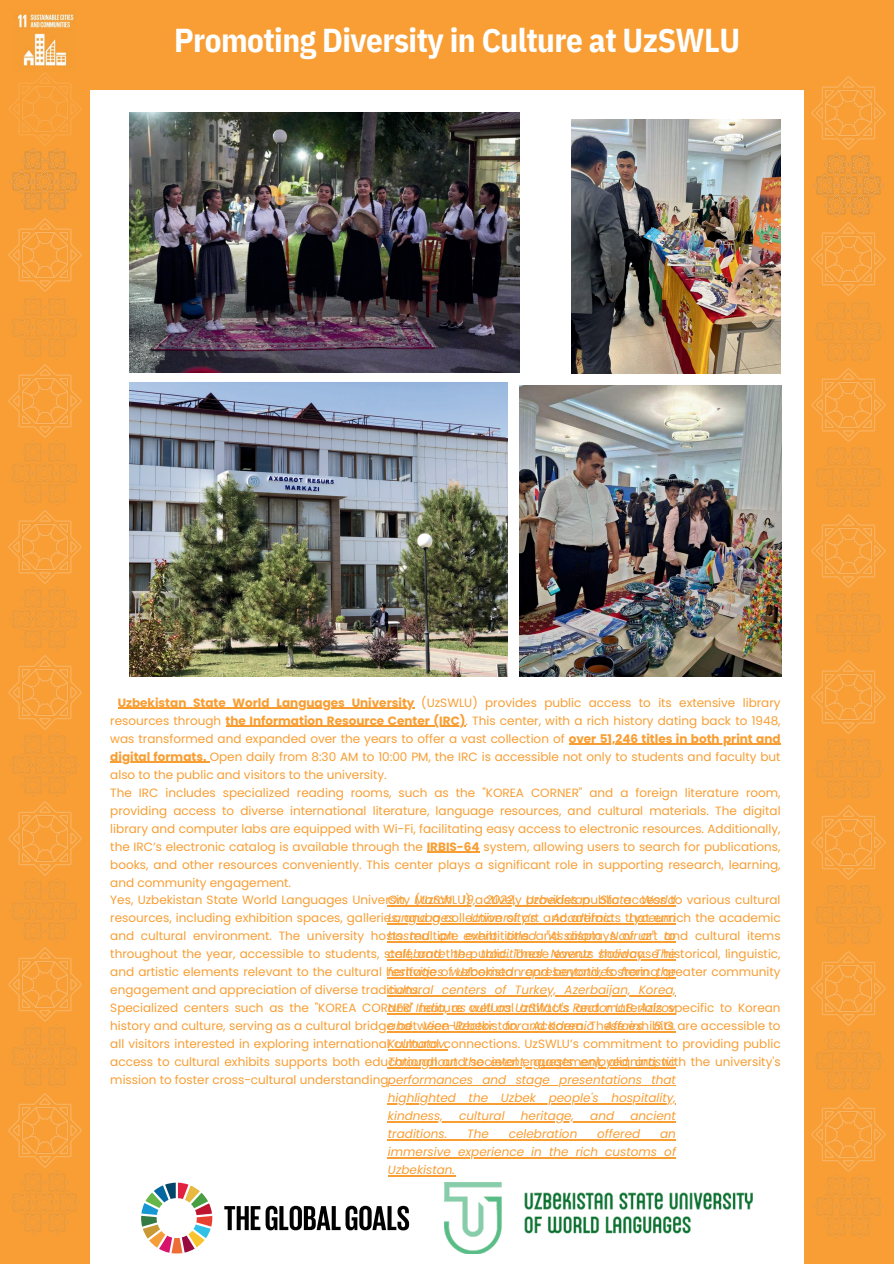
<style>
.page{position:relative;width:894px;height:1264px;background:#fff}
.page>*{position:absolute;margin:0;border:0;box-sizing:border-box;transform-origin:0 0}
.t1{font:700 33px "IBM Plex Sans Cond";letter-spacing:-.015em;color:#fff}
.t2{font:12px/18px "Poppins";color:#f89e33}
.t3{font:italic 12px/18px "Poppins";color:#f89e33}
.s1{font-weight:700}
</style>
<div class="page">
<svg style="left:141px;top:1182px;width:71px;height:71px"></svg>
<svg style="left:224px;top:1205px;width:185px;height:25px"></svg>
<img style="left:444px;top:1182px;width:308px;height:71px">
<div style="left:0;top:0;width:89px;height:1263px;background:#f89e35"></div>
<img style="left:8px;top:72px;width:74px;height:74px">
<img style="left:10px;top:170px;width:70px;height:23px">
<img style="left:21px;top:149px;width:48px;height:23px">
<img style="left:21px;top:189px;width:48px;height:24px">
<img style="left:8px;top:218px;width:74px;height:74px">
<img style="left:10px;top:316px;width:69px;height:23px">
<img style="left:21px;top:297px;width:48px;height:22px">
<img style="left:21px;top:335px;width:48px;height:23px">
<img style="left:8px;top:364px;width:74px;height:74px">
<img style="left:10px;top:462px;width:69px;height:23px">
<img style="left:21px;top:442px;width:48px;height:22px">
<img style="left:21px;top:481px;width:48px;height:23px">
<img style="left:8px;top:510px;width:74px;height:74px">
<img style="left:11px;top:608px;width:67px;height:22px">
<img style="left:21px;top:588px;width:48px;height:22px">
<img style="left:21px;top:627px;width:48px;height:22px">
<img style="left:8px;top:655px;width:74px;height:75px">
<img style="left:11px;top:754px;width:67px;height:22px">
<img style="left:21px;top:734px;width:48px;height:22px">
<img style="left:21px;top:773px;width:48px;height:22px">
<img style="left:8px;top:801px;width:74px;height:75px">
<img style="left:11px;top:900px;width:67px;height:22px">
<img style="left:21px;top:880px;width:48px;height:22px">
<img style="left:21px;top:919px;width:48px;height:22px">
<img style="left:8px;top:947px;width:74px;height:75px">
<img style="left:10px;top:1045px;width:69px;height:23px">
<img style="left:21px;top:1026px;width:48px;height:22px">
<img style="left:21px;top:1064px;width:48px;height:23px">
<img style="left:8px;top:1093px;width:74px;height:74px">
<img style="left:10px;top:1191px;width:69px;height:23px">
<img style="left:21px;top:1172px;width:48px;height:21px">
<img style="left:21px;top:1210px;width:48px;height:23px">
<div style="left:75px;top:0;width:818px;height:89px;background:#f89e35"></div>
<div style="left:804px;top:89px;width:89px;height:1174px;background:#f89e35"></div>
<img style="left:811px;top:76px;width:74px;height:74px">
<img style="left:813px;top:174px;width:70px;height:23px">
<img style="left:824px;top:153px;width:48px;height:23px">
<img style="left:824px;top:193px;width:48px;height:24px">
<img style="left:811px;top:222px;width:74px;height:74px">
<img style="left:814px;top:320px;width:69px;height:23px">
<img style="left:824px;top:300px;width:48px;height:23px">
<img style="left:824px;top:339px;width:48px;height:24px">
<img style="left:811px;top:368px;width:74px;height:74px">
<img style="left:814px;top:466px;width:69px;height:23px">
<img style="left:824px;top:445px;width:48px;height:23px">
<img style="left:824px;top:485px;width:48px;height:24px">
<img style="left:811px;top:514px;width:74px;height:74px">
<img style="left:814px;top:612px;width:69px;height:23px">
<img style="left:824px;top:591px;width:48px;height:23px">
<img style="left:824px;top:631px;width:48px;height:23px">
<img style="left:811px;top:660px;width:74px;height:74px">
<img style="left:815px;top:758px;width:67px;height:22px">
<img style="left:824px;top:737px;width:48px;height:23px">
<img style="left:824px;top:777px;width:48px;height:23px">
<img style="left:811px;top:805px;width:74px;height:75px">
<img style="left:815px;top:904px;width:67px;height:22px">
<img style="left:824px;top:883px;width:48px;height:23px">
<img style="left:824px;top:923px;width:48px;height:23px">
<img style="left:811px;top:951px;width:74px;height:75px">
<img style="left:815px;top:1050px;width:67px;height:22px">
<img style="left:824px;top:1029px;width:48px;height:23px">
<img style="left:824px;top:1068px;width:48px;height:24px">
<img style="left:811px;top:1097px;width:74px;height:74px">
<img style="left:814px;top:1195px;width:69px;height:23px">
<img style="left:824px;top:1175px;width:48px;height:22px">
<img style="left:824px;top:1214px;width:48px;height:24px">
<img style="left:17px;top:14px;width:57px;height:52px">
<img style="left:519px;top:386px;width:261px;height:290px">
<img style="left:571px;top:120px;width:209px;height:253px">
<img style="left:129px;top:113px;width:390px;height:260px">
<img style="left:129px;top:383px;width:378px;height:293px">
<hr style="left:118px;top:707px;width:296px;height:1px;background:#f89e33">
<hr style="left:225px;top:725px;width:240px;height:1px;background:#f89e33">
<hr style="left:568px;top:743px;width:212px;height:1px;background:#f89e33">
<hr style="left:110px;top:761px;width:100px;height:1px;background:#f89e33">
<hr style="left:426px;top:851px;width:53px;height:1px;background:#f89e33">
<hr style="left:388px;top:905px;width:287px;height:1px;background:#f89e33">
<hr style="left:388px;top:923px;width:287px;height:1px;background:#f89e33">
<hr style="left:388px;top:941px;width:287px;height:1px;background:#f89e33">
<hr style="left:388px;top:959px;width:287px;height:1px;background:#f89e33">
<hr style="left:388px;top:977px;width:287px;height:1px;background:#f89e33">
<hr style="left:388px;top:995px;width:287px;height:1px;background:#f89e33">
<hr style="left:388px;top:1013px;width:287px;height:1px;background:#f89e33">
<hr style="left:388px;top:1031px;width:287px;height:1px;background:#f89e33">
<hr style="left:388px;top:1049px;width:59px;height:1px;background:#f89e33">
<hr style="left:388px;top:1067px;width:287px;height:1px;background:#f89e33">
<hr style="left:388px;top:1085px;width:287px;height:1px;background:#f89e33">
<hr style="left:388px;top:1103px;width:287px;height:1px;background:#f89e33">
<hr style="left:388px;top:1121px;width:287px;height:1px;background:#f89e33">
<hr style="left:388px;top:1139px;width:287px;height:1px;background:#f89e33">
<hr style="left:388px;top:1157px;width:287px;height:1px;background:#f89e33">
<hr style="left:388px;top:1175px;width:67px;height:1px;background:#f89e33">
<h1 class="t1" style="left:174px;top:14px;width:567px">Promoting Diversity in Culture at UzSWLU</h1>
<p class="t2" style="left:110px;top:693px;width:671px;text-indent:7px"><span class="s1">Uzbekistan State World Languages University</span> (UzSWLU) provides public access to its extensive library resources through <span class="s1">the Information Resource Center (IRC)</span>. This center, with a rich history dating back to 1948, was transformed and expanded over the years to offer a vast collection of <span class="s1">over 51,246 titles in both print and digital formats.</span> Open daily from 8:30 AM to 10:00 PM, the IRC is accessible not only to students and faculty but also to the public and visitors to the university.<br>The IRC includes specialized reading rooms, such as the "KOREA CORNER" and a foreign literature room, providing access to diverse international literature, language resources, and cultural materials. The digital library and computer labs are equipped with Wi-Fi, facilitating easy access to electronic resources. Additionally, the IRC’s electronic catalog is available through the <span class="s1">IRBIS-64</span> system, allowing users to search for publications, books, and other resources conveniently. This center plays a significant role in supporting research, learning, and community engagement.<br>Yes, Uzbekistan State World Languages University (UzSWLU) actively provides public access to various cultural resources, including exhibition spaces, galleries, and a collection of art and artifacts that enrich the academic and cultural environment. The university hosts multiple exhibitions and displays of art and cultural items throughout the year, accessible to students, staff, and the public. These events showcase historical, linguistic, and artistic elements relevant to the cultural heritag of Uzbekistan and beyond, fostering greater community engagement and appreciation of diverse traditions.<br>Specialized centers such as the "KOREA CORNER" feature cultural artifact and materials specific to Korean history and culture, serving as a cultural bridge between Uzbekistan and Korea. These exhibits are accessible to all visitors interested in exploring international cultural connections. UzSWLU’s commitment to providing public access to cultural exhibits supports both educational and societal engagem</p>
<p class="t3" style="left:388px;top:891px;width:289px">On March 19, 2022, Uzbekistan State World<br>Languages</p>
<p class="t3" style="left:470px;top:909px;width:68px">University’s</p>
<p class="t3" style="left:552px;top:909px;width:63px">Academic</p>
<p class="t3" style="left:388px;top:909px;width:289px;text-indent:241px">Lyceum hosted an event titled "Assalom Navruz" to celebrate the traditional Navruz holiday. The festivities welcomed representatives from the cultural centers of Turkey, Azerbaijan, Korea, and India, as well as UzSWLU's Rector U.B. Azizov and Vice-Rector for Academic Affairs B.G.<br>Kulmatov.<br>Throughout the event, guests enjoyed artistic performances and stage presentations that highlighted the Uzbek people's hospitality, kindness,</p>
<p class="t2" style="left:596px;top:1053px;width:185px">t, aligning with the university's</p>
<p class="t2" style="left:110px;top:1071px;width:282px">mission to foster cross-cultural understanding.</p>
<p class="t3" style="left:459px;top:1107px;width:47px">cultural</p>
<p class="t3" style="left:521px;top:1107px;width:54px">heritage,</p>
<p class="t3" style="left:590px;top:1107px;width:25px">and</p>
<p class="t3" style="left:630px;top:1107px;width:47px">ancient</p>
<p class="t3" style="left:388px;top:1125px;width:61px">traditions.</p>
<p class="t3" style="left:467px;top:1125px;width:23px">The</p>
<p class="t3" style="left:508px;top:1125px;width:70px">celebration</p>
<p class="t3" style="left:597px;top:1125px;width:45px">offered</p>
<p class="t3" style="left:388px;top:1125px;width:289px;text-align:justify;text-indent:272px">an immersive experience in the rich customs of Uzbekistan.</p>
</div>
